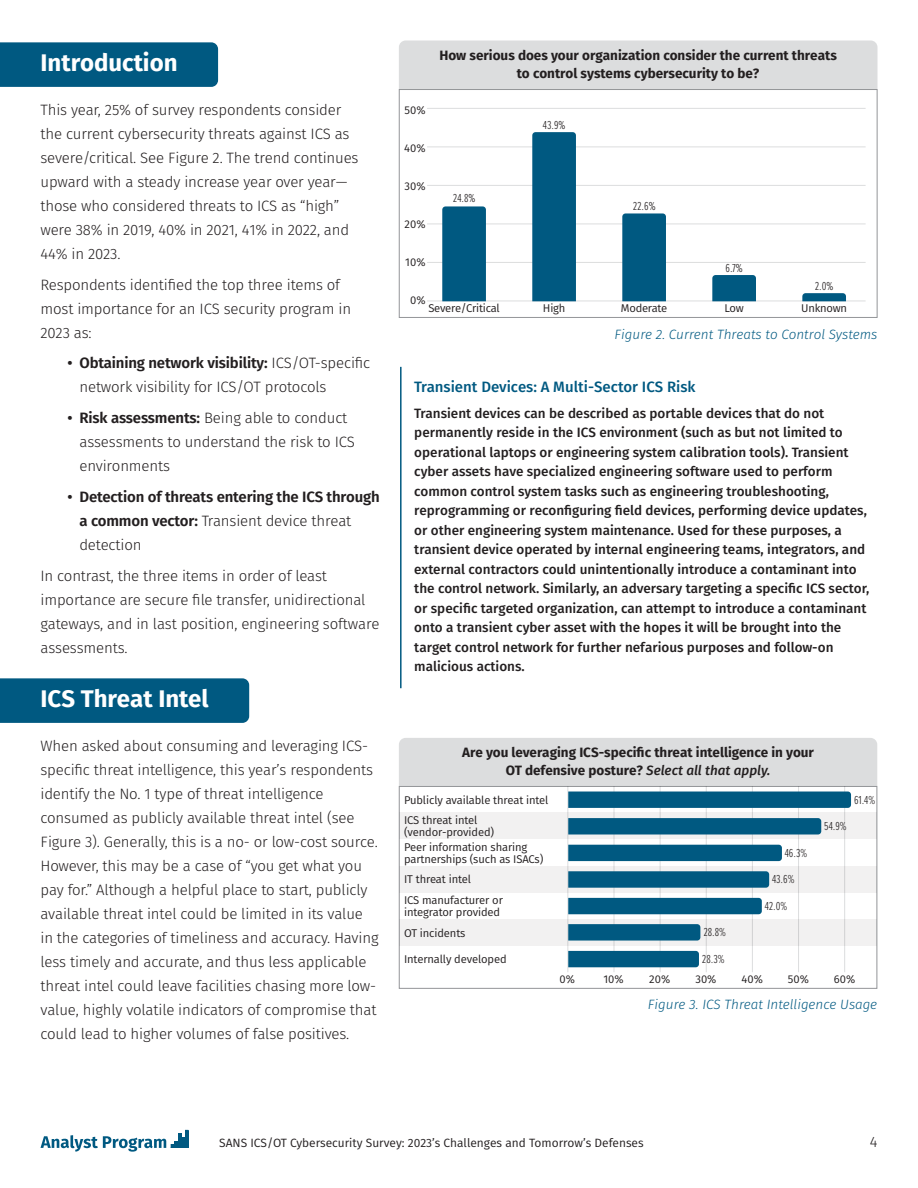
<style>
.page{position:relative;width:918px;height:1188px;background:#fff}
.page>*{position:absolute;margin:0;border:0;box-sizing:border-box;transform-origin:0 0}
.t1{font:700 24px "Fira Sans";color:#fff}
.t2{font:300 15px/24px "Fira Sans";letter-spacing:-.01em;color:#231f20}
.t3{font:600 15px/24px "Fira Sans";letter-spacing:-.01em;color:#231f20}
.t4{font:500 15px "Fira Sans";color:#005981}
.t5{font:500 13.5px/19.5px "Fira Sans";color:#231f20}
.t6{font:700 13.5px/18px "Fira Sans";color:#231f20;text-align:center}
.t7{font:italic 300 13.5px "Fira Sans";color:#005981}
.t8{font:12px "Fira Sans";color:#231f20}
.t9{font:300 12px "Proxima Nova Ex Cn";color:#231f20}
.t10{font:11.25px/12px "Fira Sans";letter-spacing:-.01em;color:#231f20}
.s1{font-weight:600}
.s2{font-weight:300}
.s3{font-weight:400}
.s4{font-weight:500;font-style:italic}
</style>
<div class="page">
<hr style="left:178px;top:1133px;width:3px;height:15px;background:#005981">
<hr style="left:186px;top:1130px;width:3px;height:18px;background:#005981">
<svg style="left:41px;top:1135px;width:145px;height:17px"></svg>
<div style="left:0;top:42px;width:218px;height:45px;background:#005981"></div>
<div style="left:0;top:678px;width:249px;height:45px;background:#005981"></div>
<div style="left:399px;top:40px;width:479px;height:49px;background:#dcddde"></div>
<div style="left:399px;top:89px;width:479px;height:229px;background:#fff;border:1px solid #939598"></div>
<hr style="left:427px;top:301px;width:439px;height:1px;background:#dcddde">
<hr style="left:427px;top:147px;width:439px;height:1px;background:#dcddde">
<hr style="left:427px;top:224px;width:439px;height:1px;background:#dcddde">
<hr style="left:427px;top:185px;width:439px;height:1px;background:#dcddde">
<hr style="left:427px;top:262px;width:439px;height:1px;background:#dcddde">
<hr style="left:427px;top:108px;width:439px;height:1px;background:#dcddde">
<div style="left:442px;top:206px;width:44px;height:95px;background:#005981"></div>
<div style="left:622px;top:213px;width:44px;height:88px;background:#005981"></div>
<svg style="left:802px;top:293px;width:44px;height:8px"></svg>
<div style="left:532px;top:132px;width:44px;height:169px;background:#005981"></div>
<svg style="left:712px;top:275px;width:44px;height:26px"></svg>
<hr style="left:400px;top:367px;width:2px;height:321px;background:#005981">
<div style="left:399px;top:738px;width:478px;height:48px;background:#dcddde"></div>
<div style="left:399px;top:786px;width:478px;height:203px;background:#fff;border:1px solid #939598"></div>
<div style="left:399px;top:813px;width:478px;height:26px;background:#f2f1f1"></div>
<div style="left:399px;top:866px;width:478px;height:26px;background:#f2f1f1"></div>
<div style="left:399px;top:919px;width:478px;height:27px;background:#f2f1f1"></div>
<hr style="left:614px;top:786px;width:1px;height:186px;background:#dcddde">
<hr style="left:660px;top:786px;width:1px;height:186px;background:#dcddde">
<hr style="left:706px;top:786px;width:1px;height:186px;background:#dcddde">
<hr style="left:752px;top:786px;width:1px;height:186px;background:#dcddde">
<hr style="left:567px;top:786px;width:1px;height:186px;background:#dcddde">
<hr style="left:844px;top:786px;width:1px;height:186px;background:#dcddde">
<hr style="left:798px;top:786px;width:1px;height:186px;background:#dcddde">
<div style="left:568px;top:792px;width:283px;height:16px;background:#005981"></div>
<svg style="left:568px;top:871px;width:201px;height:17px;background:#085e85"></svg>
<svg style="left:568px;top:924px;width:132px;height:17px;background:#095e85"></svg>
<div style="left:568px;top:951px;width:131px;height:16px;background:#005981"></div>
<svg style="left:568px;top:818px;width:253px;height:17px;background:#085e84"></svg>
<div style="left:568px;top:898px;width:194px;height:16px;background:#005981"></div>
<div style="left:568px;top:845px;width:214px;height:16px;background:#005981"></div>
<h1 class="t1" style="left:40px;top:45px;width:139px">Introduction</h1>
<p class="t2" style="left:40px;top:98px;width:320px">This year, 25% of survey respondents consider the current cybersecurity threats against ICS as severe/critical. See Figure 2. The trend continues upward with a steady increase year over year— those who considered threats to ICS as “high” were 38% in 2019, 40% in 2021, 41% in 2022, and 44% in 2023.</p>
<p class="t2" style="left:40px;top:272px;width:312px">Respondents identified the top three items of most importance for an ICS security program in<br>2023 as:</p>
<p class="t2" style="left:79px;top:351px;width:292px;text-indent:-12px"><span class="s1">• Obtaining network visibility:</span> ICS/OT-specific network visibility for ICS/OT protocols</p>
<p class="t2" style="left:79px;top:406px;width:277px;text-indent:-12px"><span class="s1">• Risk assessments:</span> Being able to conduct assessments to understand the risk to ICS environments</p>
<p class="t3" style="left:79px;top:484px;width:302px;text-indent:-12px">• Detection of threats entering the ICS through a common vector: <span class="s2">Transient device threat detection</span></p>
<p class="t2" style="left:40px;top:563px;width:340px">In contrast, the three items in order of least importance are secure file transfer, unidirectional gateways, and in last position, engineering software assessments.</p>
<h1 class="t1" style="left:40px;top:681px;width:170px">ICS Threat Intel</h1>
<p class="t2" style="left:40px;top:734px;width:340px">When asked about consuming and leveraging ICS&shy;specific threat intelligence, this year’s respondents identify the No. 1 type of threat intelligence consumed as publicly available threat intel (see Figure 3). Generally, this is a no- or low-cost source.<br>However, this may be a case of “you get what you pay for.” Although a helpful place to start, publicly available threat intel could be limited in its value in the categories of timeliness and accuracy. Having less timely and accurate, and thus less applicable threat intel could leave facilities chasing more low&shy;value, highly volatile indicators of compromise that could lead to higher volumes of false positives.</p>
<p class="t6" style="left:440px;top:46px;width:399px">How serious does your organization consider the current threats to control systems cybersecurity to be?</p>
<p class="t10" style="left:405px;top:104px;width:23px">50%</p>
<p class="t10" style="left:404px;top:142px;width:23px">40%</p>
<p class="t10" style="left:405px;top:180px;width:23px">30%</p>
<p class="t10" style="left:405px;top:218px;width:22px">20%</p>
<p class="t10" style="left:405px;top:256px;width:22px">10%</p>
<p class="t10" style="left:410px;top:294px;width:17px">0%</p>
<p class="t9" style="left:453px;top:190px;width:24px">24.8<span class="s3">%</span></p>
<p class="t10" style="left:428px;top:302px;width:73px">Severe/Critical</p>
<p class="t9" style="left:543px;top:116px;width:24px">43.9<span class="s3">%</span></p>
<p class="t10" style="left:543px;top:302px;width:24px">High</p>
<p class="t9" style="left:633px;top:197px;width:24px">22.6<span class="s3">%</span></p>
<p class="t10" style="left:621px;top:302px;width:48px">Moderate</p>
<p class="t9" style="left:726px;top:259px;width:19px">6.7<span class="s3">%</span></p>
<p class="t10" style="left:724px;top:302px;width:21px">Low</p>
<p class="t9" style="left:815px;top:277px;width:20px">2.0<span class="s3">%</span></p>
<p class="t10" style="left:801px;top:302px;width:47px">Unknown</p>
<p class="t7" style="left:614px;top:325px;width:265px">Figure 2. Current Threats to Control Systems</p>
<p class="t4" style="left:414px;top:376px;width:283px">Transient Devices: A Multi-Sector ICS Risk</p>
<p class="t5" style="left:414px;top:403px;width:457px">Transient devices can be described as portable devices that do not permanently reside in the ICS environment (such as but not limited to operational laptops or engineering system calibration tools). Transient cyber assets have specialized engineering software used to perform common control system tasks such as engineering troubleshooting, reprogramming or reconfiguring field devices, performing device updates, or other engineering system maintenance. Used for these purposes, a transient device operated by internal engineering teams, integrators, and external contractors could unintentionally introduce a contaminant into the control network. Similarly, an adversary targeting a specific ICS sector, or specific targeted organization, can attempt to introduce a contaminant onto a transient cyber asset with the hopes it will be brought into the target control network for further nefarious purposes and follow-on malicious actions.</p>
<p class="t6" style="left:462px;top:743px;width:353px">Are you leveraging ICS-specific threat intelligence in your<br>OT defensive posture? <span class="s4">Select all that apply.</span></p>
<p class="t10" style="left:404px;top:793px;width:146px">Publicly available threat intel</p>
<p class="t10" style="left:404px;top:814px;width:92px">ICS threat intel (vendor-provided)</p>
<p class="t10" style="left:404px;top:841px;width:141px">Peer information sharing partnerships (such as ISACs)</p>
<p class="t10" style="left:404px;top:894px;width:100px">ICS manufacturer or integrator provided</p>
<p class="t10" style="left:404px;top:873px;width:69px">IT threat intel</p>
<p class="t10" style="left:404px;top:926px;width:63px">OT incidents</p>
<p class="t9" style="left:703px;top:924px;width:24px">28.8%</p>
<p class="t10" style="left:404px;top:953px;width:104px">Internally developed</p>
<p class="t9" style="left:702px;top:950px;width:24px">28.3%</p>
<p class="t9" style="left:785px;top:844px;width:24px">46.3%</p>
<p class="t9" style="left:772px;top:871px;width:24px">43.6%</p>
<p class="t9" style="left:765px;top:897px;width:24px">42.0%</p>
<p class="t9" style="left:824px;top:818px;width:24px">54.9%</p>
<p class="t9" style="left:854px;top:791px;width:23px">61.4%</p>
<p class="t10" style="left:560px;top:973px;width:17px">0%</p>
<p class="t10" style="left:603px;top:973px;width:22px">10%</p>
<p class="t10" style="left:649px;top:973px;width:22px">20%</p>
<p class="t10" style="left:695px;top:973px;width:23px">30%</p>
<p class="t10" style="left:742px;top:973px;width:23px">40%</p>
<p class="t10" style="left:788px;top:973px;width:23px">50%</p>
<p class="t10" style="left:834px;top:973px;width:23px">60%</p>
<p class="t7" style="left:648px;top:995px;width:231px">Figure 3. ICS Threat Intelligence Usage</p>
<p class="t8" style="left:219px;top:1134px;width:426px">SANS ICS/OT Cybersecurity Survey: 2023’s Challenges and Tomorrow’s Defenses</p>
<p class="t2" style="left:870px;top:1130px;width:9px">4</p>
</div>
